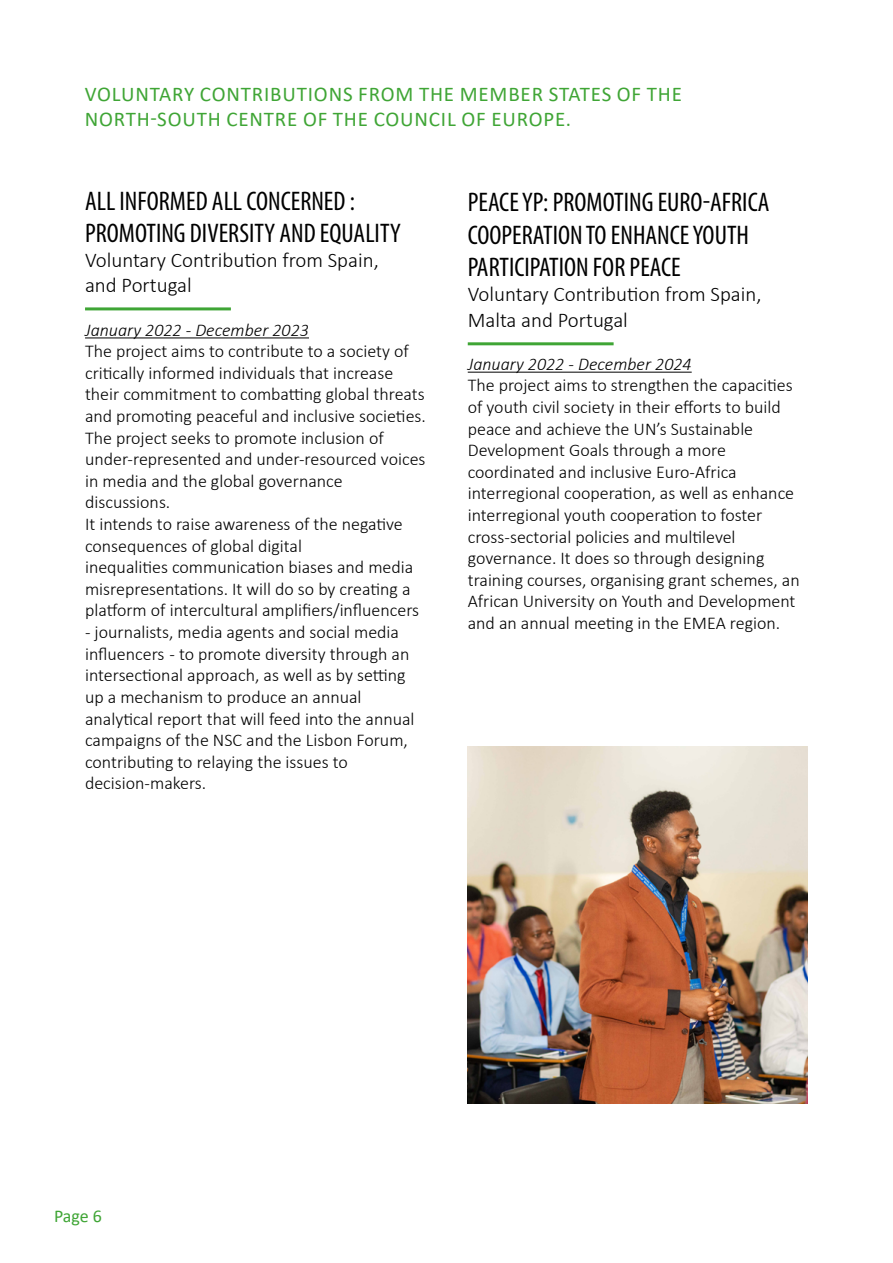
<style>
.page{position:relative;width:893px;height:1263px;background:#fff}
.page>*{position:absolute;margin:0;border:0;box-sizing:border-box;transform-origin:0 0}
.t1{font:27px/32.4px "Myriad Variable Concept";color:#000}
.t2{font:300 21px/25.2px "Calibri";color:#000}
.t3{font:21px/25.2px "Calibri";letter-spacing:.04em;color:#3fa535}
.t4{font:300 18px/21.6px "Calibri";color:#000}
.t5{font:italic 300 18px "Calibri";color:#000}
.t6{font:18px "Calibri";color:#3fa535}
</style>
<div class="page">
<hr style="left:85px;top:337px;width:224px;height:1px;background:#000">
<hr style="left:468px;top:372px;width:224px;height:1px;background:#000">
<hr style="left:85px;top:307px;width:146px;height:3px;background:#3fa535">
<hr style="left:468px;top:342px;width:146px;height:3px;background:#3fa535">
<img style="left:468px;top:746px;width:340px;height:357px">
<p class="t3" style="left:85px;top:81px;width:599px">VOLUNTARY CONTRIBUTIONS FROM THE MEMBER STATES OF THE<br>NORTH-SOUTH CENTRE OF THE COUNCIL OF EUROPE.</p>
<h1 class="t1" style="left:85px;top:184px;width:317px">ALL INFORMED ALL CONCERNED :<br>PROMOTING DIVERSITY AND EQUALITY</h1>
<p class="t2" style="left:85px;top:247px;width:295px">Voluntary Contribution from Spain, and Portugal</p>
<p class="t5" style="left:85px;top:318px;width:225px">January 2022 - December 2023</p>
<p class="t4" style="left:85px;top:340px;width:342px">The project aims to contribute to a society of critically informed individuals that increase their commitment to combatting global threats and promoting peaceful and inclusive societies.<br>The project seeks to promote inclusion of under-represented and under-resourced voices in media and the global governance discussions.<br>It intends to raise awareness of the negative consequences of global digital<br>inequalities communication biases and media misrepresentations. It will do so by creating a platform of intercultural amplifiers/influencers</p>
<p class="t4" style="left:85px;top:621px;width:331px">- journalists, media agents and social media influencers - to promote diversity through an intersectional approach, as well as by setting up a mechanism to produce an annual analytical report that will feed into the annual campaigns of the NSC and the Lisbon Forum, contributing to relaying the issues to decision-makers.</p>
<h1 class="t1" style="left:468px;top:186px;width:303px">PEACE YP: PROMOTING EURO-AFRICA<br>COOPERATION TO ENHANCE YOUTH<br>PARTICIPATION FOR PEACE</h1>
<p class="t2" style="left:468px;top:282px;width:295px">Voluntary Contribution from Spain,<br>Malta and Portugal</p>
<p class="t5" style="left:468px;top:353px;width:225px">January 2022 - December 2024</p>
<p class="t4" style="left:468px;top:374px;width:333px">The project aims to strengthen the capacities of youth civil society in their efforts to build peace and achieve the UN’s Sustainable Development Goals through a more coordinated and inclusive Euro-Africa interregional cooperation, as well as enhance interregional youth cooperation to foster cross-sectorial policies and multilevel governance. It does so through designing training courses, organising grant schemes, an African University on Youth and Development and an annual meeting in the EMEA region.</p>
<p class="t6" style="left:54px;top:1204px;width:50px">Page 6</p>
</div>
